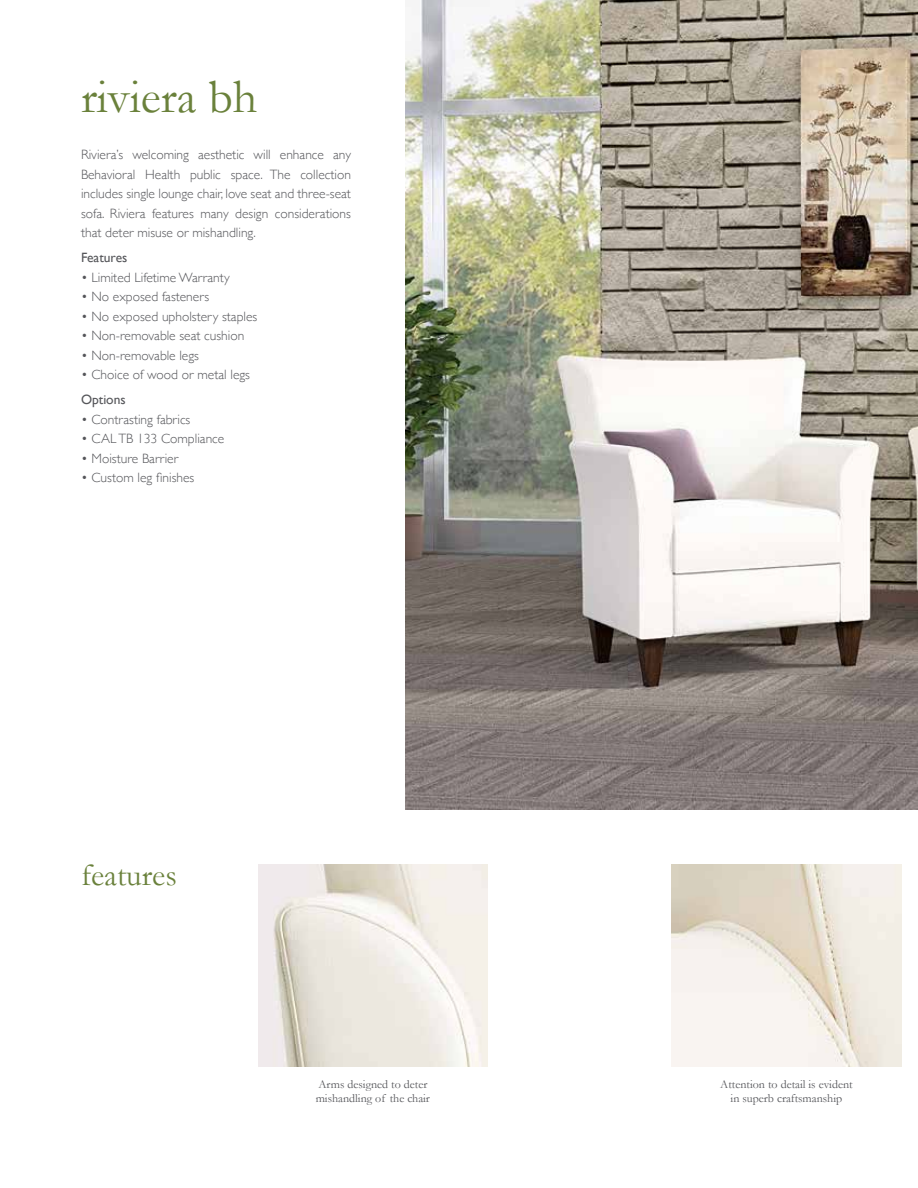
<style>
.page{position:relative;width:918px;height:1188px;background:#fff}
.page>*{position:absolute;margin:0;border:0;box-sizing:border-box;transform-origin:0 0}
.t1{font:48px "Garamond";color:#6a813b}
.t2{font:31.5px "Garamond";color:#6a813b}
.t3{font:300 13.5px/19.5px "Gill Sans";color:#55565a;text-align:justify}
.t4{font:13.5px "Gill Sans";color:#55565a}
.t5{font:12px/14.4px "Garamond";color:#55565a}
</style>
<div class="page">
<img style="left:405px;top:0;width:513px;height:810px">
<img style="left:258px;top:864px;width:230px;height:202px">
<img style="left:672px;top:864px;width:229px;height:202px">
<h1 class="t1" style="left:81px;top:69px;width:178px">riviera bh</h1>
<p class="t3" style="left:81px;top:145px;width:272px">Riviera’s welcoming aesthetic will enhance any Behavioral Health public space. The collection includes single lounge chair, love seat and three-seat sofa. Riviera features many design considerations that deter misuse or mishandling.</p>
<p class="t4" style="left:81px;top:250px;width:48px">Features</p>
<p class="t3" style="left:81px;top:267px;width:150px">• Limited Lifetime Warranty</p>
<p class="t3" style="left:81px;top:287px;width:130px">• No exposed fasteners</p>
<p class="t3" style="left:81px;top:306px;width:178px">• No exposed upholstery staples</p>
<p class="t3" style="left:81px;top:325px;width:165px">• Non-removable seat cushion</p>
<p class="t3" style="left:81px;top:345px;width:119px">• Non-removable legs</p>
<p class="t3" style="left:81px;top:364px;width:171px">• Choice of wood or metal legs</p>
<p class="t4" style="left:81px;top:392px;width:46px">Options</p>
<p class="t3" style="left:81px;top:409px;width:111px">• Contrasting fabrics</p>
<p class="t3" style="left:81px;top:428px;width:145px">• CAL TB 133 Compliance</p>
<p class="t3" style="left:81px;top:448px;width:99px">• Moisture Barrier</p>
<p class="t3" style="left:81px;top:467px;width:115px">• Custom leg finishes</p>
<h2 class="t2" style="left:81px;top:856px;width:97px">features</h2>
<p class="t5" style="left:316px;top:1077px;width:116px">Arms designed to deter mishandling of the chair</p>
<p class="t5" style="left:720px;top:1077px;width:134px;text-align:center">Attention to detail is evident in superb craftsmanship</p>
</div>
